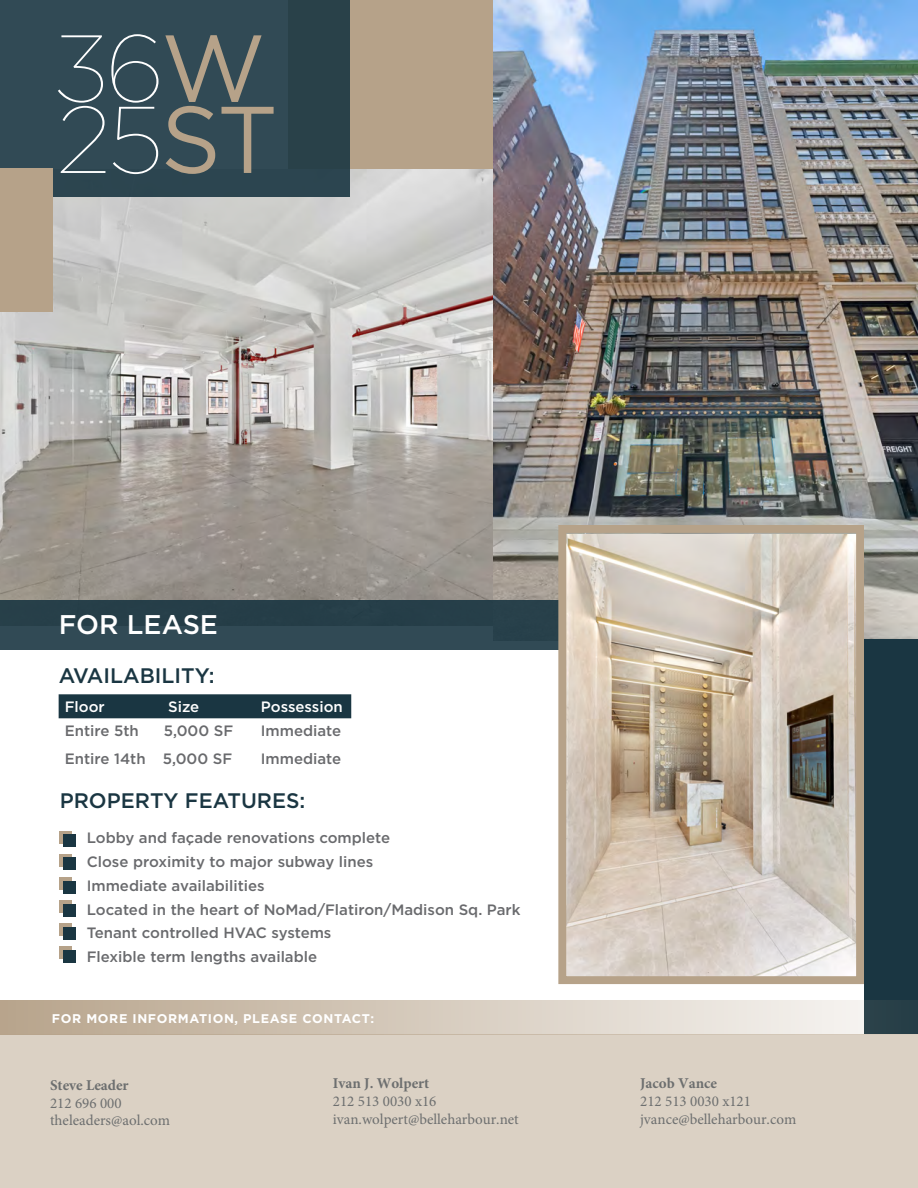
<style>
.page{position:relative;width:918px;height:1188px;background:#fff}
.page>*{position:absolute;margin:0;border:0;box-sizing:border-box;transform-origin:0 0}
.t1{font:100 94.5px/71.4px "Gotham";color:#fff}
.t2{font:500 27px "Gotham";color:#fff}
.t3{font:500 21px "Gotham";color:#1a3642}
.t4{font:500 15px/23.9px "Gotham";color:#696a6d}
.t5{font:15px/17.9px "Minion Pro";color:#6d6f6f}
.t6{font:700 15px "Minion Pro";color:#6d6f6f}
.t7{font:500 15px "Gotham";color:#fff}
.t8{font:700 12.6px "Gotham";letter-spacing:.05em;color:#fff}
.s1{font-weight:400;color:#b6a289}
</style>
<div class="page">
<img style="left:0;top:170px;width:494px;height:430px">
<div style="left:288px;top:0;width:364px;height:169px;background:#b6a289"></div>
<img style="left:494px;top:1px;width:424px;height:639px">
<div style="left:0;top:0;width:349px;height:197px;background:#314a55"></div>
<div style="left:0;top:168px;width:53px;height:144px;background:#b6a289"></div>
<div style="left:0;top:600px;width:722px;height:49px;background:#28404a"></div>
<div style="left:864px;top:640px;width:54px;height:548px;background:#1a3642"></div>
<img style="left:567px;top:535px;width:288px;height:440px">
<div style="left:558px;top:525px;width:306px;height:459px;border:8px solid #b6a289"></div>
<div style="left:59px;top:694px;width:292px;height:24px;background:#1a3642"></div>
<div style="left:0;top:1035px;width:918px;height:153px;background:#dbd1c4"></div>
<svg style="left:0;top:1001px;width:918px;height:34px;background:#ccc2b6"></svg>
<svg style="left:60px;top:854px;width:12px;height:13px"></svg>
<div style="left:64px;top:858px;width:12px;height:12px;background:#1a3642"></div>
<svg style="left:60px;top:878px;width:12px;height:12px"></svg>
<div style="left:64px;top:881px;width:12px;height:12px;background:#1a3642"></div>
<svg style="left:60px;top:831px;width:12px;height:12px"></svg>
<div style="left:64px;top:835px;width:12px;height:12px;background:#1a3642"></div>
<svg style="left:60px;top:924px;width:12px;height:12px"></svg>
<div style="left:64px;top:927px;width:12px;height:12px;background:#1a3642"></div>
<svg style="left:60px;top:947px;width:12px;height:12px"></svg>
<div style="left:64px;top:950px;width:12px;height:12px;background:#1a3642"></div>
<svg style="left:60px;top:901px;width:12px;height:12px"></svg>
<div style="left:64px;top:904px;width:12px;height:12px;background:#1a3642"></div>
<h1 class="t1" style="left:57px;top:30px;width:222px">36<span class="s1">W<br></span>25<span class="s1">ST</span></h1>
<h2 class="t2" style="left:59px;top:607px;width:161px">FOR LEASE</h2>
<h3 class="t3" style="left:59px;top:662px;width:158px">AVAILABILITY:</h3>
<p class="t7" style="left:65px;top:697px;width:42px">Floor</p>
<p class="t7" style="left:168px;top:697px;width:33px">Size</p>
<p class="t7" style="left:261px;top:697px;width:84px">Possession</p>
<p class="t4" style="left:65px;top:719px;width:76px">Entire 5th</p>
<p class="t4" style="left:164px;top:719px;width:71px">5,000 SF</p>
<p class="t4" style="left:261px;top:719px;width:82px">Immediate</p>
<p class="t4" style="left:65px;top:746px;width:169px">Entire 14th 5,000 SF</p>
<p class="t4" style="left:261px;top:746px;width:82px">Immediate</p>
<h3 class="t3" style="left:60px;top:787px;width:247px">PROPERTY FEATURES:</h3>
<p class="t4" style="left:87px;top:826px;width:435px">Lobby and façade renovations complete<br>Close proximity to major subway lines<br>Immediate availabilities<br>Located in the heart of NoMad/Flatiron/Madison Sq. Park Tenant controlled HVAC systems<br>Flexible term lengths available</p>
<p class="t8" style="left:52px;top:1010px;width:324px">FOR MORE INFORMATION, PLEASE CONTACT:</p>
<p class="t6" style="left:50px;top:1076px;width:80px">Steve Leader</p>
<p class="t5" style="left:50px;top:1094px;width:122px">212 696 000 theleaders@aol.com</p>
<p class="t6" style="left:333px;top:1074px;width:98px">Ivan J. Wolpert</p>
<p class="t5" style="left:333px;top:1092px;width:188px">212 513 0030 x16 ivan.wolpert@belleharbour.net</p>
<p class="t6" style="left:640px;top:1074px;width:78px">Jacob Vance</p>
<p class="t5" style="left:640px;top:1092px;width:158px">212 513 0030 x121 jvance@belleharbour.com</p>
</div>
